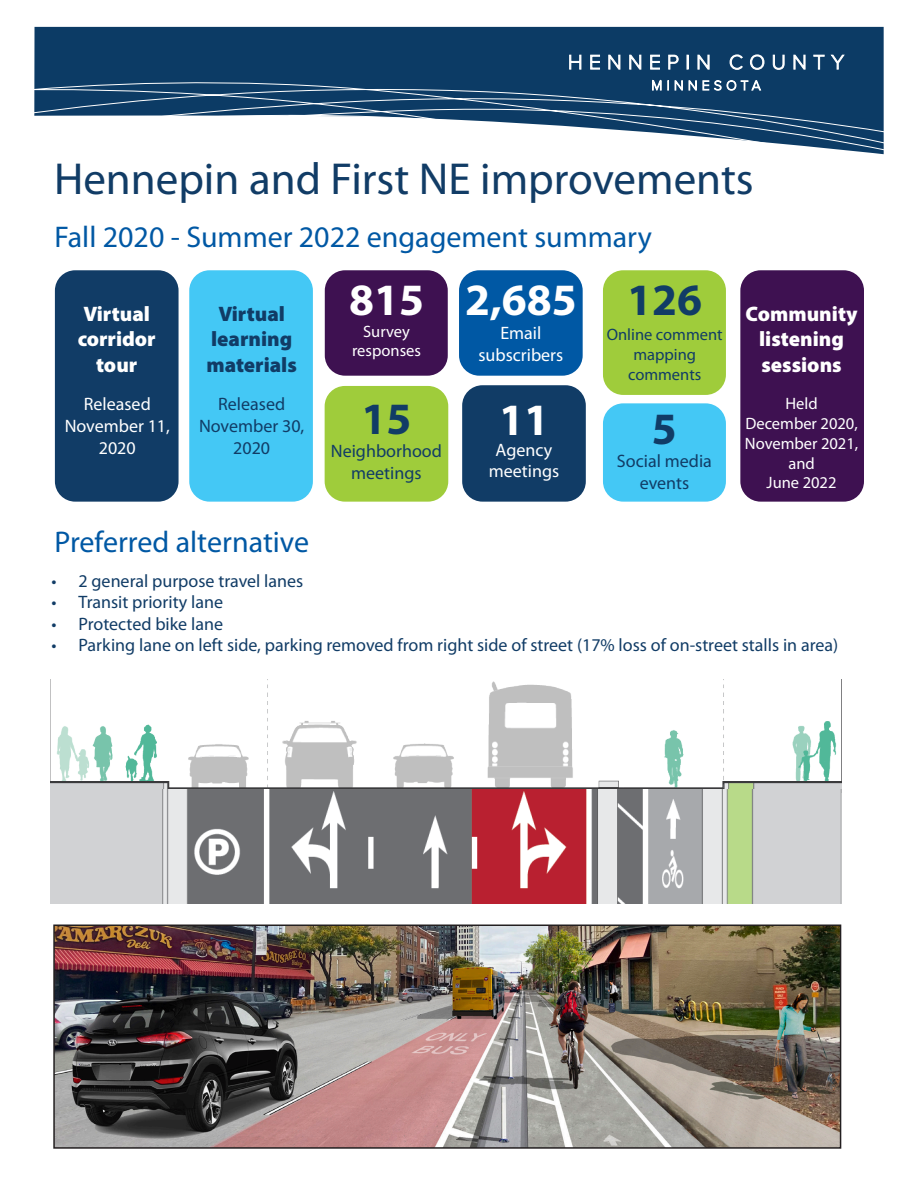
<style>
.page{position:relative;width:918px;height:1188px;background:#fff}
.page>*{position:absolute;margin:0;border:0;box-sizing:border-box;transform-origin:0 0}
.t1{font:45px "Myriad Pro";color:#113c66}
.t2{font:700 45px "Myriad Pro";color:#fff}
.t3{font:700 45px "Myriad Pro";color:#113c66}
.t4{font:30px "Myriad Pro";color:#0058a4}
.t5{font:900 21px/25.2px "Myriad Pro";color:#fff;text-align:center}
.t6{font:900 21px/25.2px "Myriad Pro";color:#113c66;text-align:center}
.t7{font:18px/21.6px "Myriad Pro";color:#113c66;text-align:center}
.t8{font:18px/21.6px "Myriad Pro";color:#fff;text-align:center}
.t9{font:16.5px/19.8px "Myriad Pro";color:#fff;text-align:center}
.t10{font:16.5px/19.8px "Myriad Pro";color:#113c66;text-align:center}
</style>
<div class="page">
<div style="left:34px;top:27px;width:850px;height:32px;background:#0c3b65"></div>
<svg style="left:34px;top:59px;width:850px;height:96px"></svg>
<svg style="left:569px;top:55px;width:12px;height:15px"></svg>
<svg style="left:590px;top:55px;width:10px;height:15px"></svg>
<svg style="left:608px;top:55px;width:12px;height:15px"></svg>
<svg style="left:629px;top:55px;width:12px;height:15px"></svg>
<svg style="left:650px;top:55px;width:10px;height:15px"></svg>
<svg style="left:668px;top:55px;width:11px;height:15px"></svg>
<svg style="left:687px;top:55px;width:1px;height:14px"></svg>
<svg style="left:697px;top:55px;width:13px;height:15px"></svg>
<svg style="left:730px;top:54px;width:13px;height:16px"></svg>
<svg style="left:750px;top:54px;width:14px;height:16px"></svg>
<svg style="left:773px;top:55px;width:12px;height:15px"></svg>
<svg style="left:793px;top:55px;width:13px;height:15px"></svg>
<svg style="left:813px;top:55px;width:12px;height:15px"></svg>
<svg style="left:831px;top:55px;width:14px;height:15px"></svg>
<svg style="left:652px;top:80px;width:17px;height:11px"></svg>
<svg style="left:675px;top:80px;width:8px;height:11px"></svg>
<svg style="left:689px;top:80px;width:72px;height:11px"></svg>
<img style="left:50px;top:680px;width:791px;height:109px">
<img style="left:50px;top:789px;width:791px;height:115px">
<img style="left:56px;top:928px;width:782px;height:218px">
<div style="left:53px;top:925px;width:788px;height:224px;border:2px solid #231f20"></div>
<div style="left:603px;top:270px;width:123px;height:125px;background:#9fcc3b;border-radius:20px"></div>
<div style="left:325px;top:270px;width:123px;height:106px;background:#3e1151;border-radius:20px"></div>
<div style="left:55px;top:270px;width:124px;height:232px;background:#113c66;border-radius:20px"></div>
<div style="left:189px;top:270px;width:124px;height:232px;background:#44c8f5;border-radius:20px"></div>
<div style="left:325px;top:386px;width:123px;height:116px;background:#9fcc3b;border-radius:20px"></div>
<div style="left:603px;top:403px;width:123px;height:99px;background:#44c8f5;border-radius:20px"></div>
<div style="left:462px;top:385px;width:124px;height:117px;background:#113c66;border-radius:20px"></div>
<div style="left:740px;top:270px;width:124px;height:232px;background:#3e1151;border-radius:20px"></div>
<div style="left:459px;top:270px;width:124px;height:106px;background:#0058a4;border-radius:20px"></div>
<p class="t1" style="left:54px;top:151px;width:701px">Hennepin and First NE improvements</p>
<p class="t4" style="left:55px;top:218px;width:599px">Fall 2020 - Summer 2022 engagement summary</p>
<p class="t2" style="left:465px;top:270px;width:113px">2,685</p>
<p class="t2" style="left:349px;top:271px;width:76px">815</p>
<p class="t3" style="left:627px;top:271px;width:76px">126</p>
<p class="t5" style="left:78px;top:301px;width:80px">Virtual corridor tour</p>
<p class="t6" style="left:206px;top:301px;width:92px">Virtual learning materials</p>
<p class="t8" style="left:65px;top:393px;width:107px">Released<br>November 11,<br>2020</p>
<p class="t7" style="left:199px;top:393px;width:107px">Released<br>November 30,<br>2020</p>
<p class="t9" style="left:785px;top:394px;width:34px">Held</p>
<p class="t5" style="left:746px;top:301px;width:113px">Community listening sessions</p>
<p class="t9" style="left:363px;top:321px;width:48px">Survey</p>
<p class="t9" style="left:352px;top:341px;width:70px">responses</p>
<p class="t8" style="left:478px;top:322px;width:86px">Email subscribers</p>
<p class="t10" style="left:607px;top:325px;width:117px">Online comment mapping comments</p>
<p class="t3" style="left:361px;top:389px;width:51px">15</p>
<p class="t3" style="left:652px;top:400px;width:26px">5</p>
<p class="t2" style="left:499px;top:390px;width:51px">11</p>
<p class="t8" style="left:489px;top:438px;width:72px">Agency meetings</p>
<p class="t9" style="left:745px;top:413px;width:115px">December 2020,<br>November 2021, and</p>
<p class="t9" style="left:767px;top:473px;width:71px">June 2022</p>
<p class="t7" style="left:331px;top:440px;width:113px">Neighborhood meetings</p>
<p class="t7" style="left:617px;top:450px;width:96px">Social media events</p>
<p class="t4" style="left:55px;top:524px;width:256px">Preferred alternative</p>
<p class="t7" style="left:52px;top:570px;width:253px">• 2 general purpose travel lanes</p>
<p class="t7" style="left:52px;top:591px;width:173px">• Transit priority lane</p>
<p class="t7" style="left:52px;top:613px;width:173px">• Protected bike lane</p>
<p class="t7" style="left:52px;top:634px;width:788px">• Parking lane on left side, parking removed from right side of street (17% loss of on-street stalls in area)</p>
</div>
